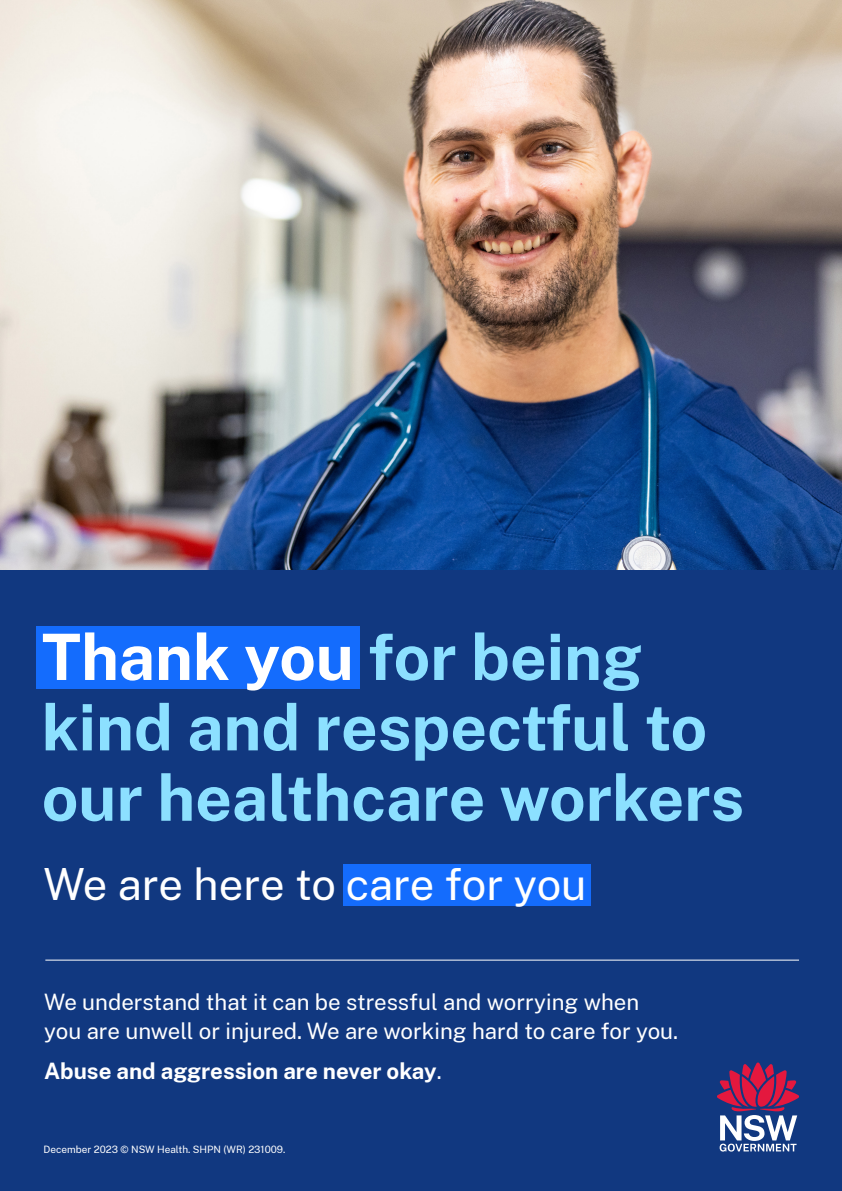
<style>
.page{position:relative;width:842px;height:1191px;background:#113880}
.page>*{position:absolute;margin:0;border:0;box-sizing:border-box;transform-origin:0 0}
.t1{font:700 64px/70.4px "Public Sans";color:#8ce0ff}
.t2{font:43.6px "Public Sans";letter-spacing:-.005em;color:#fff}
.t3{font:22.2px/28.5px "Public Sans";color:#fff}
.t4{font:700 22.2px "Public Sans";color:#fff}
.t5{font:10px "Public Sans";color:#fff}
.s1{color:#fff}
.s2{font-weight:400}
</style>
<div class="page">
<svg style="left:717px;top:1062px;width:82px;height:89px"></svg>
<img style="left:0;top:0;width:842px;height:570px">
<div style="left:36px;top:626px;width:323px;height:62px;background:#146cfd"></div>
<div style="left:343px;top:864px;width:248px;height:41px;background:#146cfd"></div>
<hr style="left:45px;top:960px;width:754px;height:1px;background:#fff">
<p class="t1" style="left:42px;top:617px;width:704px"><span class="s1">Thank you</span> for being kind and respectful to our healthcare workers</p>
<p class="t2" style="left:43px;top:854px;width:545px">We are here to care for you</p>
<p class="t3" style="left:44px;top:987px;width:635px">We understand that it can be stressful and worrying when you are unwell or injured. We are working hard to care for you.</p>
<p class="t4" style="left:44px;top:1054px;width:399px">Abuse and aggression are never okay<span class="s2">.</span></p>
<p class="t5" style="left:44px;top:1142px;width:243px">December 2023 © NSW Health. SHPN (WR) 231009.</p>
</div>
